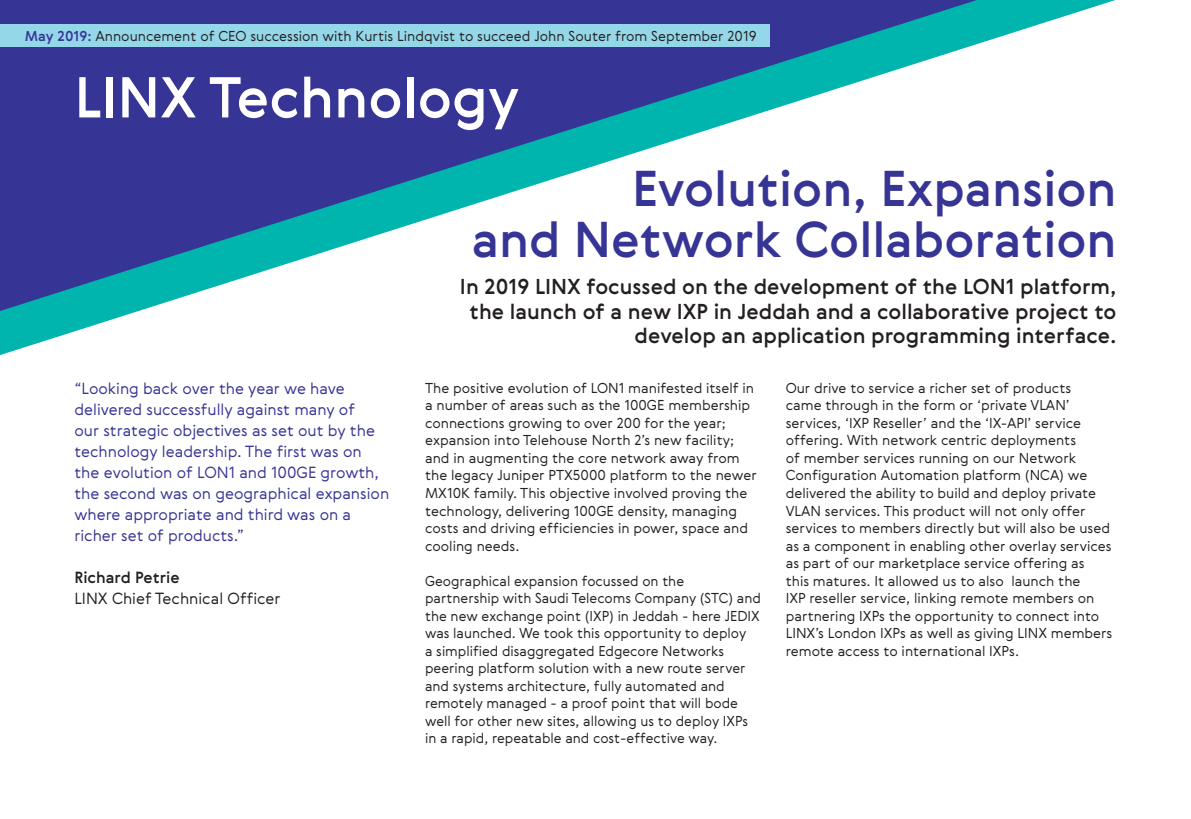
<style>
.page{position:relative;width:1191px;height:819px;background:#fff}
.page>*{position:absolute;margin:0;border:0;box-sizing:border-box;transform-origin:0 0}
.t1{font:500 56px "Gerbera";color:#fff}
.t2{font:500 49px/50.8px "Gerbera";color:#363494;text-align:right}
.t3{font:500 21px/24.5px "Gerbera";color:#231f20;text-align:right}
.t4{font:300 15.75px/21px "Gerbera";color:#363494}
.t5{font:300 15.75px "Gerbera";color:#231f20}
.t6{font:500 15.75px "Gerbera";color:#231f20}
.t7{font:300 14px/17.5px "Gerbera";color:#231f20}
.s1{font-weight:500;color:#363494}
</style>
<div class="page">
<svg style="left:0;top:0;width:1115px;height:355px"></svg>
<div style="left:0;top:25px;width:769px;height:22px;background:#94d7e9"></div>
<p class="t7" style="left:25px;top:26px;width:733px"><span class="s1">May 2019:</span> Announcement of CEO succession with Kurtis Lindqvist to succeed John Souter from September 2019</p>
<h1 class="t1" style="left:74px;top:59px;width:446px">LINX Technology</h1>
<h2 class="t2" style="left:472px;top:162px;width:646px">Evolution, Expansion<br>and Network Collaboration</h2>
<p class="t4" style="left:74px;top:378px;width:316px">“Looking back over the year we have delivered successfully against many of<br>our strategic objectives as set out by the technology leadership. The first was on the evolution of LON1 and 100GE growth, the second was on geographical expansion where appropriate and third was on a richer set of products.”</p>
<p class="t6" style="left:74px;top:567px;width:107px">Richard Petrie</p>
<p class="t5" style="left:74px;top:588px;width:208px">LINX Chief Technical Officer</p>
<h3 class="t3" style="left:460px;top:274px;width:658px">In 2019 LINX focussed on the development of the LON1 platform, the launch of a new IXP in Jeddah and a collaborative project to develop an application programming interface.</h3>
<p class="t7" style="left:425px;top:379px;width:333px">The positive evolution of LON1 manifested itself in a number of areas such as the 100GE membership connections growing to over 200 for the year; expansion into Telehouse North 2’s new facility; and in augmenting the core network away from the legacy Juniper PTX5000 platform to the newer MX10K family. This objective involved proving the technology, delivering 100GE density, managing costs and driving efficiencies in power, space and cooling needs.</p>
<p class="t7" style="left:425px;top:571px;width:337px">Geographical expansion focussed on the partnership with Saudi Telecoms Company (STC) and the new exchange point (IXP) in Jeddah - here JEDIX was launched. We took this opportunity to deploy<br>a simplified disaggregated Edgecore Networks peering platform solution with a new route server and systems architecture, fully automated and remotely managed - a proof point that will bode well for other new sites, allowing us to deploy IXPs in a rapid, repeatable and cost-effective way.</p>
<p class="t7" style="left:785px;top:379px;width:328px">Our drive to service a richer set of products<br>came through in the form or ‘private VLAN’ services, ‘IXP Reseller’ and the ‘IX-API’ service offering. With network centric deployments<br>of member services running on our Network Configuration Automation platform (NCA) we delivered the ability to build and deploy private VLAN services. This product will not only offer services to members directly but will also be used as a component in enabling other overlay services as part of our marketplace service offering as<br>this matures. It allowed us to also launch the<br>IXP reseller service, linking remote members on partnering IXPs the opportunity to connect into LINX’s London IXPs as well as giving LINX members remote access to international IXPs.</p>
</div>
